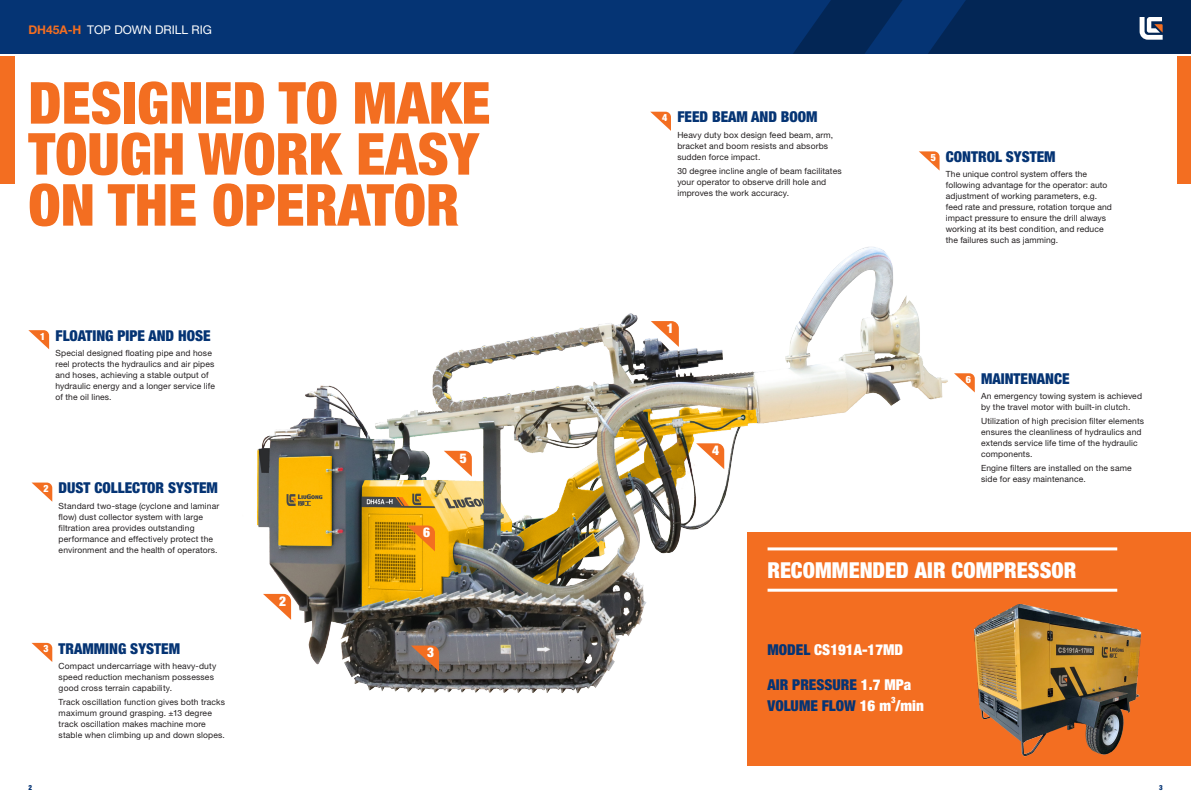
<style>
.page{position:relative;width:1191px;height:808px;background:#fff}
.page>*{position:absolute;margin:0;border:0;box-sizing:border-box;transform-origin:0 0}
.Headings{font:900 condensed 58px/51px "Helvetica Neue LT Pro";color:#f36e21}
.Pull_out{font:900 condensed 22px "Helvetica Neue LT Pro";color:#fff}
.Sub_heading{font:900 condensed 15px "Helvetica Neue LT Pro";color:#053474}
.Body{font:900 condensed 15px "Helvetica Neue LT Pro";color:#053474}
.Body-2{font:900 condensed 15px "Helvetica Neue LT Pro";color:#fff}
.Body-3{font:900 condensed 13.5px "Helvetica Neue LT Pro";color:#fff}
.t1{font:12px "Helvetica Neue LT Pro";color:#fff}
.Body-4{font:900 condensed 10px "Helvetica Neue LT Pro";color:#fff}
.Body-5{font:900 condensed 8.7px "Helvetica Neue LT Pro";color:#fff}
.Body-6{font:8.5px/11px "Helvetica Neue LT Pro";letter-spacing:.015em;color:#231f20}
.t2{font:900 condensed 7px "Helvetica Neue LT Pro";color:#053474}
.s1{font-weight:700;color:#f36e21}
.s2{color:#053474}
.s3{color:#fff}
</style>
<div class="page">
<div style="left:0;top:0;width:595px;height:54px;background:#053474"></div>
<div style="left:595px;top:0;width:596px;height:54px;background:#053474"></div>
<svg style="left:793px;top:0;width:398px;height:54px"></svg>
<div style="left:1176px;top:57px;width:15px;height:127px;background:#f36e21"></div>
<img style="left:257px;top:111px;width:729px;height:583px">
<div style="left:747px;top:533px;width:444px;height:233px;background:#f36e21"></div>
<svg style="left:651px;top:321px;width:28px;height:26px"></svg>
<svg style="left:28px;top:330px;width:21px;height:19px"></svg>
<svg style="left:32px;top:482px;width:20px;height:20px"></svg>
<div style="left:0;top:57px;width:14px;height:127px;background:#f36e21"></div>
<svg style="left:32px;top:643px;width:20px;height:19px"></svg>
<svg style="left:650px;top:112px;width:21px;height:19px"></svg>
<svg style="left:918px;top:151px;width:21px;height:20px"></svg>
<svg style="left:954px;top:373px;width:20px;height:19px"></svg>
<svg style="left:263px;top:594px;width:28px;height:26px"></svg>
<svg style="left:411px;top:645px;width:28px;height:26px"></svg>
<svg style="left:444px;top:451px;width:28px;height:26px"></svg>
<svg style="left:696px;top:443px;width:28px;height:26px"></svg>
<svg style="left:407px;top:525px;width:28px;height:26px"></svg>
<img style="left:974px;top:604px;width:168px;height:153px">
<hr style="left:767px;top:547px;width:350px;height:3px;background:#fff">
<hr style="left:767px;top:589px;width:350px;height:3px;background:#fff">
<p class="t1" style="left:28px;top:23px;width:185px"><span class="s1">DH45A-H</span> TOP DOWN DRILL RIG</p>
<p class="Headings" style="left:28px;top:77px;width:463px">DESIGNED TO MAKE<br>TOUGH WORK EASY<br>ON THE OPERATOR</p>
<p class="Body-4" style="left:40px;top:330px;width:7px">1</p>
<p class="Sub_heading" style="left:55px;top:327px;width:157px">FLOATING PIPE AND HOSE</p>
<p class="Body-6" style="left:55px;top:347px;width:161px">Special designed floating pipe and hose reel protects the hydraulics and air pipes and hoses, achieving a stable output of hydraulic energy and a longer service life of the oil lines.</p>
<p class="Body-4" style="left:43px;top:482px;width:7px">2</p>
<p class="Sub_heading" style="left:59px;top:479px;width:161px">DUST COLLECTOR SYSTEM</p>
<p class="Body-6" style="left:59px;top:500px;width:162px">Standard two-stage (cyclone and laminar flow) dust collector system with large filtration area provides outstanding performance and effectively protect the environment and the health of operators.</p>
<p class="Body-4" style="left:43px;top:643px;width:7px">3</p>
<p class="Sub_heading" style="left:59px;top:639px;width:123px">TRAMMING SYSTEM</p>
<p class="Body-6" style="left:59px;top:660px;width:159px">Compact undercarriage with heavy-duty speed reduction mechanism possesses good cross terrain capability.</p>
<p class="Body-6" style="left:59px;top:696px;width:168px">Track oscillation function gives both tracks maximum ground grasping. ±13 degree track oscillation makes machine more stable when climbing up and down slopes.</p>
<p class="Body-3" style="left:279px;top:593px;width:9px">2</p>
<p class="Body-3" style="left:423px;top:524px;width:9px">6</p>
<p class="Body-3" style="left:460px;top:450px;width:9px">5</p>
<p class="Body-3" style="left:427px;top:645px;width:9px">3</p>
<p class="Body-4" style="left:662px;top:112px;width:7px">4</p>
<p class="Sub_heading" style="left:677px;top:108px;width:142px">FEED BEAM AND BOOM</p>
<p class="Body-6" style="left:677px;top:129px;width:157px">Heavy duty box design feed beam, arm, bracket and boom resists and absorbs sudden force impact.</p>
<p class="Body-6" style="left:677px;top:165px;width:166px">30 degree incline angle of beam facilitates your operator to observe drill hole and improves the work accuracy.</p>
<p class="Body-3" style="left:667px;top:320px;width:9px">1</p>
<p class="Body-3" style="left:712px;top:442px;width:9px">4</p>
<p class="Body-4" style="left:930px;top:151px;width:7px">5</p>
<p class="Sub_heading" style="left:946px;top:148px;width:111px">CONTROL SYSTEM</p>
<p class="Body-6" style="left:946px;top:169px;width:168px">The unique control system offers the following advantage for the operator: auto adjustment of working parameters, e.g. feed rate and pressure, rotation torque and impact pressure to ensure the drill always working at its best condition, and reduce the failures such as jamming.</p>
<p class="Body-4" style="left:966px;top:373px;width:7px">6</p>
<p class="Body" style="left:981px;top:370px;width:90px">MAINTENANCE</p>
<p class="Body-6" style="left:981px;top:390px;width:162px">An emergency towing system is achieved by the travel motor with built-in clutch.</p>
<p class="Body-6" style="left:981px;top:415px;width:164px">Utilization of high precision filter elements ensures the cleanliness of hydraulics and extends service life time of the hydraulic components.</p>
<p class="Body-6" style="left:981px;top:462px;width:152px">Engine filters are installed on the same side for easy maintenance.</p>
<p class="Pull_out" style="left:767px;top:557px;width:310px">RECOMMENDED AIR COMPRESSOR</p>
<p class="Body-2" style="left:767px;top:641px;width:137px"><span class="s2">MODEL</span> CS191A-17MD</p>
<p class="Body" style="left:767px;top:675px;width:145px">AIR PRESSURE <span class="s3">1.7 MPa</span></p>
<p class="Body" style="left:767px;top:696px;width:158px">VOLUME FLOW <span class="s3">16 m /min</span></p>
<p class="Body-5" style="left:891px;top:695px;width:6px">3</p>
<p class="t2" style="left:28px;top:784px;width:5px">2</p>
<p class="t2" style="left:1159px;top:784px;width:5px">3</p>
</div>
